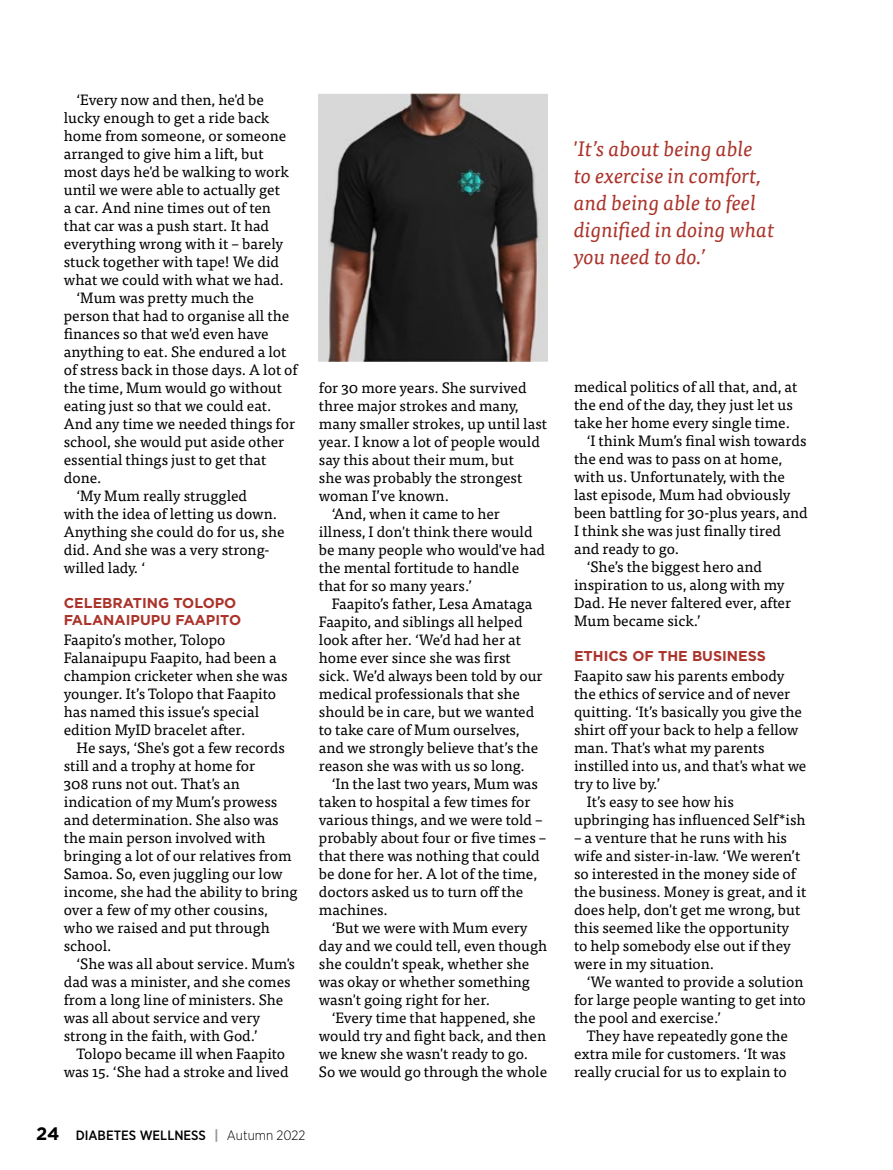
<style>
.page{position:relative;width:893px;height:1170px;background:#fff}
.page>*{position:absolute;margin:0;border:0;box-sizing:border-box;transform-origin:0 0}
.t1{font:italic 21px/27px "Tisa Pro";color:#ab332a}
.t2{font:15px/18px "Tisa Pro";color:#000}
.t3{font:700 14.25px/17.1px "Gotham";color:#ab332a}
.t4{font:500 13.5px "Gotham Narrow";color:#000}
.s1{font-family:"Gotham";font-weight:700;font-size:18px}
.s2{font-family:"Gotham";font-weight:700;color:#939598}
.s3{font-weight:300}
</style>
<div class="page">
<img style="left:319px;top:94px;width:228px;height:267px">
<hr style="left:892px;top:648px;width:1px;height:443px;background:#00b1f0">
<p class="t2" style="left:77px;top:89px;width:189px">‘Every now and then, he'd be</p>
<p class="t2" style="left:64px;top:107px;width:207px">lucky enough to get a ride back</p>
<p class="t2" style="left:64px;top:125px;width:224px">home from someone, or someone</p>
<p class="t2" style="left:64px;top:143px;width:201px">arranged to give him a lift, but</p>
<p class="t2" style="left:64px;top:161px;width:227px">most days he'd be walking to work</p>
<p class="t2" style="left:64px;top:179px;width:218px">until we were able to actually get</p>
<p class="t2" style="left:64px;top:197px;width:209px">a car. And nine times out of ten</p>
<p class="t2" style="left:64px;top:215px;width:207px">that car was a push start. It had</p>
<p class="t2" style="left:64px;top:233px;width:221px">everything wrong with it – barely</p>
<p class="t2" style="left:64px;top:251px;width:217px">stuck together with tape! We did</p>
<p class="t2" style="left:64px;top:269px;width:221px">what we could with what we had.</p>
<p class="t2" style="left:77px;top:287px;width:179px">‘Mum was pretty much the</p>
<p class="t2" style="left:64px;top:305px;width:227px">person that had to organise all the</p>
<p class="t2" style="left:64px;top:323px;width:206px">finances so that we'd even have</p>
<p class="t2" style="left:64px;top:341px;width:224px">anything to eat. She endured a lot</p>
<p class="t2" style="left:64px;top:359px;width:235px">of stress back in those days. A lot of</p>
<p class="t2" style="left:64px;top:377px;width:220px">the time, Mum would go without</p>
<p class="t2" style="left:64px;top:395px;width:209px">eating just so that we could eat.</p>
<p class="t2" style="left:64px;top:413px;width:233px">And any time we needed things for</p>
<p class="t2" style="left:64px;top:431px;width:222px">school, she would put aside other</p>
<p class="t2" style="left:64px;top:449px;width:204px">essential things just to get that</p>
<p class="t2" style="left:64px;top:467px;width:39px">done.</p>
<p class="t2" style="left:77px;top:485px;width:172px">‘My Mum really struggled</p>
<p class="t2" style="left:64px;top:503px;width:215px">with the idea of letting us down.</p>
<p class="t2" style="left:64px;top:521px;width:222px">Anything she could do for us, she</p>
<p class="t2" style="left:64px;top:539px;width:207px">did. And she was a very strong-</p>
<p class="t2" style="left:64px;top:557px;width:83px">willed lady. ‘</p>
<p class="t3" style="left:64px;top:594px;width:179px">CELEBRATING TOLOPO<br>FALANAIPUPU FAAPITO</p>
<p class="t2" style="left:64px;top:630px;width:225px">Faapito’s mother, Tolopo<br>Falanaipupu Faapito, had been a champion cricketer when she was younger. It’s Tolopo that Faapito has named this issue’s special edition MyID bracelet after.</p>
<p class="t2" style="left:64px;top:738px;width:235px;text-indent:13px">He says, ‘She's got a few records still and a trophy at home for<br>308 runs not out. That's an indication of my Mum’s prowess and determination. She also was the main person involved with bringing a lot of our relatives from<br>Samoa. So, even juggling our low income, she had the ability to bring over a few of my other cousins, who we raised and put through school.</p>
<p class="t2" style="left:64px;top:954px;width:233px;text-indent:13px">‘She was all about service. Mum's dad was a minister, and she comes from a long line of ministers. She was all about service and very strong in the faith, with God.’</p>
<p class="t2" style="left:64px;top:1044px;width:226px;text-align:right">Tolopo became ill when Faapito was 15. ‘She had a stroke and lived</p>
<p class="t2" style="left:319px;top:378px;width:209px">for 30 more years. She survived</p>
<p class="t2" style="left:319px;top:396px;width:201px">three major strokes and many,</p>
<p class="t2" style="left:319px;top:414px;width:230px">many smaller strokes, up until last</p>
<p class="t2" style="left:319px;top:432px;width:222px">year. I know a lot of people would</p>
<p class="t2" style="left:319px;top:450px;width:197px">say this about their mum, but</p>
<p class="t2" style="left:319px;top:468px;width:205px">she was probably the strongest</p>
<p class="t2" style="left:319px;top:486px;width:132px">woman I’ve known.</p>
<p class="t2" style="left:332px;top:504px;width:170px">‘And, when it came to her</p>
<p class="t2" style="left:319px;top:522px;width:215px">illness, I don't think there would</p>
<p class="t2" style="left:319px;top:540px;width:228px">be many people who would've had</p>
<p class="t2" style="left:319px;top:558px;width:202px">the mental fortitude to handle</p>
<p class="t2" style="left:319px;top:576px;width:155px">that for so many years.’</p>
<p class="t2" style="left:332px;top:594px;width:202px">Faapito’s father, Lesa Amataga</p>
<p class="t2" style="left:319px;top:612px;width:205px">Faapito, and siblings all helped</p>
<p class="t2" style="left:319px;top:630px;width:204px">look after her. ‘We’d had her at</p>
<p class="t2" style="left:319px;top:648px;width:193px">home ever since she was first</p>
<p class="t2" style="left:319px;top:666px;width:225px">sick. We’d always been told by our</p>
<p class="t2" style="left:319px;top:684px;width:203px">medical professionals that she</p>
<p class="t2" style="left:319px;top:702px;width:217px">should be in care, but we wanted</p>
<p class="t2" style="left:319px;top:720px;width:202px">to take care of Mum ourselves,</p>
<p class="t2" style="left:319px;top:738px;width:221px">and we strongly believe that’s the</p>
<p class="t2" style="left:319px;top:756px;width:207px">reason she was with us so long.</p>
<p class="t2" style="left:332px;top:774px;width:208px">‘In the last two years, Mum was</p>
<p class="t2" style="left:319px;top:792px;width:213px">taken to hospital a few times for</p>
<p class="t2" style="left:319px;top:810px;width:225px">various things, and we were told –</p>
<p class="t2" style="left:319px;top:828px;width:229px">probably about four or five times –</p>
<p class="t2" style="left:319px;top:846px;width:222px">that there was nothing that could</p>
<p class="t2" style="left:319px;top:864px;width:220px">be done for her. A lot of the time,</p>
<p class="t2" style="left:319px;top:882px;width:206px">doctors asked us to turn off the</p>
<p class="t2" style="left:319px;top:900px;width:70px">machines.</p>
<p class="t2" style="left:332px;top:918px;width:197px">‘But we were with Mum every</p>
<p class="t2" style="left:319px;top:936px;width:230px">day and we could tell, even though</p>
<p class="t2" style="left:319px;top:954px;width:212px">she couldn't speak, whether she</p>
<p class="t2" style="left:319px;top:972px;width:213px">was okay or whether something</p>
<p class="t2" style="left:319px;top:990px;width:173px">wasn't going right for her.</p>
<p class="t2" style="left:332px;top:1008px;width:206px">‘Every time that happened, she</p>
<p class="t2" style="left:319px;top:1026px;width:229px">would try and fight back, and then</p>
<p class="t2" style="left:319px;top:1044px;width:211px">we knew she wasn't ready to go.</p>
<p class="t2" style="left:319px;top:1062px;width:230px">So we would go through the whole</p>
<p class="t4" style="left:36px;top:1126px;width:271px"><span class="s1">24</span> DIABETES WELLNESS <span class="s2">|</span> <span class="s3">Autumn 2022</span></p>
<h1 class="t1" style="left:574px;top:134px;width:202px">'It’s about being able to exercise in comfort, and being able to feel dignified in doing what you need to do.’</h1>
<p class="t2" style="left:574px;top:376px;width:225px">medical politics of all that, and, at</p>
<p class="t2" style="left:574px;top:394px;width:220px">the end of the day, they just let us</p>
<p class="t2" style="left:574px;top:412px;width:217px">take her home every single time.</p>
<p class="t2" style="left:587px;top:430px;width:221px">‘I think Mum’s final wish towards</p>
<p class="t2" style="left:574px;top:448px;width:210px">the end was to pass on at home,</p>
<p class="t2" style="left:574px;top:466px;width:212px">with us. Unfortunately, with the</p>
<p class="t2" style="left:574px;top:484px;width:218px">last episode, Mum had obviously</p>
<p class="t2" style="left:574px;top:502px;width:235px">been battling for 30-plus years, and</p>
<p class="t2" style="left:574px;top:520px;width:208px">I think she was just finally tired</p>
<p class="t2" style="left:574px;top:538px;width:106px">and ready to go.</p>
<p class="t2" style="left:587px;top:556px;width:177px">‘She’s the biggest hero and</p>
<p class="t2" style="left:574px;top:574px;width:212px">inspiration to us, along with my</p>
<p class="t2" style="left:574px;top:592px;width:219px">Dad. He never faltered ever, after</p>
<p class="t2" style="left:574px;top:610px;width:128px">Mum became sick.’</p>
<p class="t3" style="left:574px;top:647px;width:193px">ETHICS OF THE BUSINESS</p>
<p class="t2" style="left:574px;top:666px;width:212px">Faapito saw his parents embody</p>
<p class="t2" style="left:574px;top:684px;width:218px">the ethics of service and of never</p>
<p class="t2" style="left:574px;top:702px;width:229px">quitting. ‘It’s basically you give the</p>
<p class="t2" style="left:574px;top:720px;width:226px">shirt off your back to help a fellow</p>
<p class="t2" style="left:574px;top:738px;width:192px">man. That's what my parents</p>
<p class="t2" style="left:574px;top:756px;width:234px">instilled into us, and that's what we</p>
<p class="t2" style="left:574px;top:774px;width:88px">try to live by.’</p>
<p class="t2" style="left:587px;top:792px;width:149px">It’s easy to see how his</p>
<p class="t2" style="left:574px;top:810px;width:233px">upbringing has influenced Self*ish</p>
<p class="t2" style="left:574px;top:828px;width:234px">– a venture that he runs with his wife and sister-in-law. ‘We weren’t so interested in the money side of the business. Money is great, and it does help, don't get me wrong, but this seemed like the opportunity<br>to help somebody else out if they were in my situation.</p>
<p class="t2" style="left:574px;top:972px;width:233px;text-indent:13px">‘We wanted to provide a solution for large people wanting to get into the pool and exercise.’</p>
<p class="t2" style="left:574px;top:1026px;width:215px;text-indent:13px">They have repeatedly gone the extra mile for customers. ‘It was really crucial for us to explain to</p>
</div>
